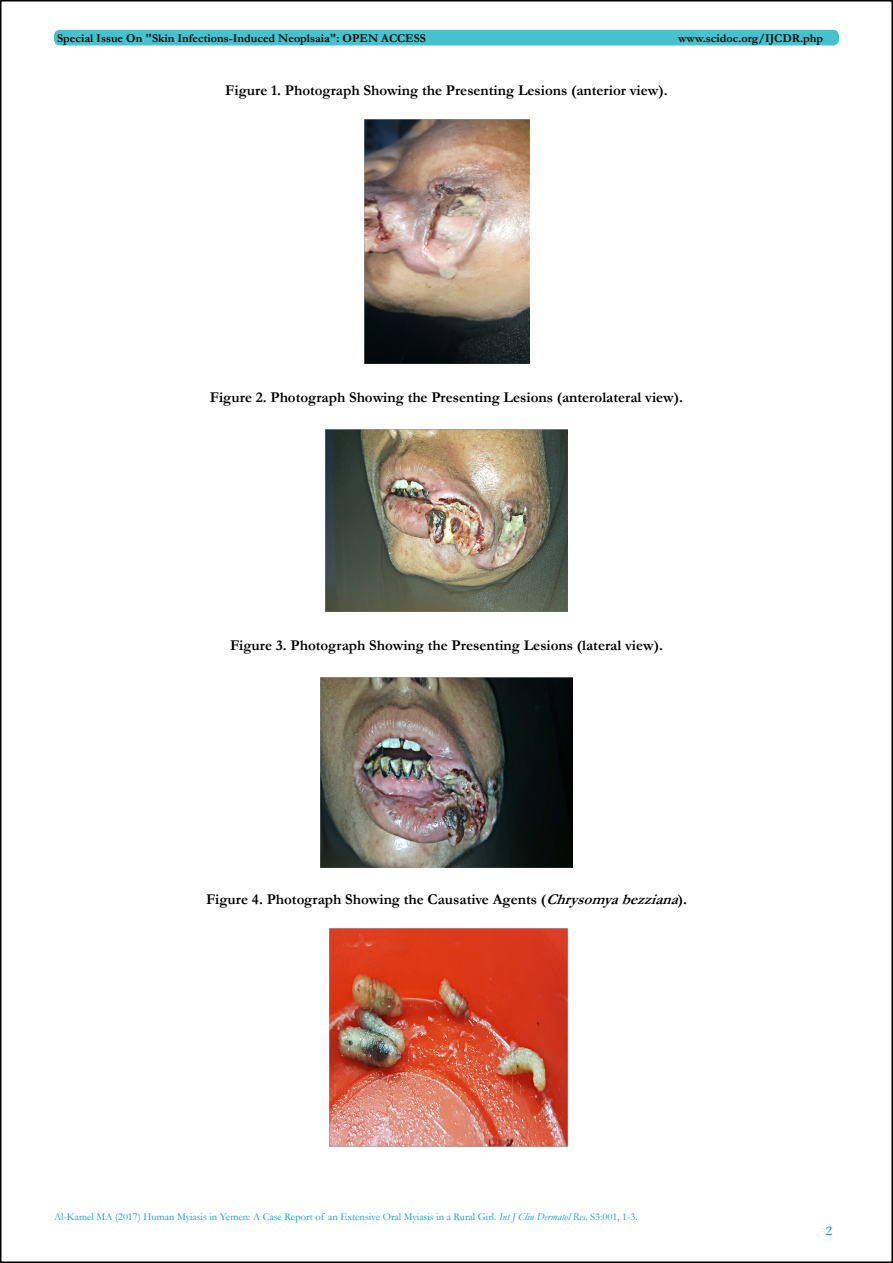
<style>
.page{position:relative;width:893px;height:1263px;background:#fff}
.page>*{position:absolute;margin:0;border:0;box-sizing:border-box;transform-origin:0 0}
.t1{font:700 15px "Garamond";color:#000}
.t2{font:13.5px "Andalus";color:#0098ce}
.t3{font:700 12px "Garamond";color:#000}
.t4{font:10.5px "Garamond";color:#0098ce}
.s1{font-style:italic}
</style>
<div class="page">
<div style="left:54px;top:30px;width:785px;height:15px;background:#45c2cc;border-radius:6px"></div>
<img style="left:364px;top:119px;width:165px;height:244px">
<img style="left:325px;top:430px;width:243px;height:182px">
<img style="left:320px;top:677px;width:253px;height:190px">
<img style="left:329px;top:929px;width:239px;height:217px">
<p class="t3" style="left:57px;top:30px;width:370px">Special Issue On "Skin Infections-Induced Neoplsaia": OPEN ACCESS</p>
<p class="t3" style="left:678px;top:30px;width:147px">www.scidoc.org/IJCDR.php</p>
<p class="t1" style="left:225px;top:80px;width:444px">Figure 1. Photograph Showing the Presenting Lesions (anterior view).</p>
<p class="t1" style="left:210px;top:387px;width:475px">Figure 2. Photograph Showing the Presenting Lesions (anterolateral view).</p>
<p class="t1" style="left:230px;top:635px;width:434px">Figure 3. Photograph Showing the Presenting Lesions (lateral view).</p>
<p class="t1" style="left:206px;top:889px;width:482px">Figure 4. Photograph Showing the Causative Agents (<span class="s1">Chrysomyabezziana</span>).</p>
<p class="t4" style="left:54px;top:1210px;width:585px">Al-Kamel MA (2017) Human Myiasis in Yemen: A Case Report of an Extensive Oral Myiasis in a Rural Girl. <span class="s1">Int J Clin Dermatol Res,</span> S3:001, 1-3.</p>
<p class="t2" style="left:825px;top:1221px;width:9px">2</p>
</div>
